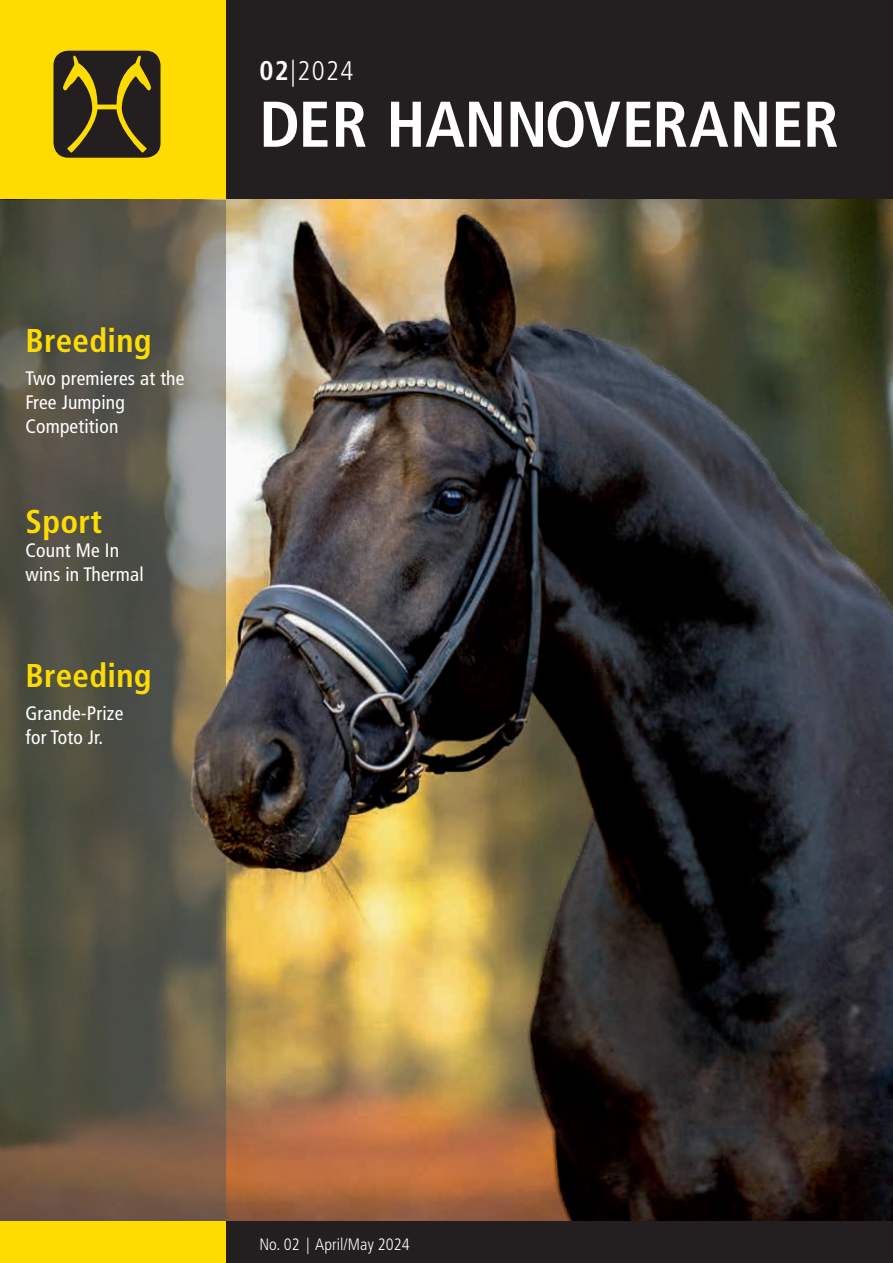
<style>
.page{position:relative;width:893px;height:1263px;background:#231f20}
.page>*{position:absolute;margin:0;border:0;box-sizing:border-box;transform-origin:0 0}
.t1{font:700 condensed 64.5px "Frutiger LT Pro";letter-spacing:-.005em;color:#fff}
.t2{font:700 condensed 33px "Frutiger LT Pro";letter-spacing:.01em;color:#ffdc01}
.t3{font:300 condensed 27px "Frutiger LT Pro";color:#fff}
.t4{font:condensed 19.5px/24px "Frutiger LT Pro";letter-spacing:.01em;color:#fff}
.t5{font:300 condensed 16.5px "Frutiger LT Pro";letter-spacing:.005em;color:#fff}
.s1{font-weight:700}
</style>
<div class="page">
<div style="left:0;top:0;width:225px;height:1263px;background:#ffdc01"></div>
<svg style="left:53px;top:51px;width:108px;height:107px"></svg>
<img style="left:225px;top:200px;width:668px;height:1020px">
<svg style="left:0;top:200px;width:225px;height:1020px"></svg>
<h2 class="t2" style="left:26px;top:321px;width:128px">Breeding</h2>
<p class="t4" style="left:26px;top:366px;width:161px">Two premieres at the<br>Free Jumping<br>Competition</p>
<h2 class="t2" style="left:26px;top:501px;width:78px">Sport</h2>
<p class="t4" style="left:26px;top:538px;width:120px">Count Me In wins in Thermal</p>
<h2 class="t2" style="left:26px;top:656px;width:128px">Breeding</h2>
<p class="t4" style="left:26px;top:701px;width:99px">Grande-Prize for Toto Jr.</p>
<h3 class="t3" style="left:259px;top:56px;width:96px"><span class="s1">02</span>|2024</h3>
<h1 class="t1" style="left:259px;top:86px;width:581px">DER HANNOVERANER</h1>
<p class="t5" style="left:259px;top:1235px;width:152px">No. 02 | April/May 2024</p>
</div>
